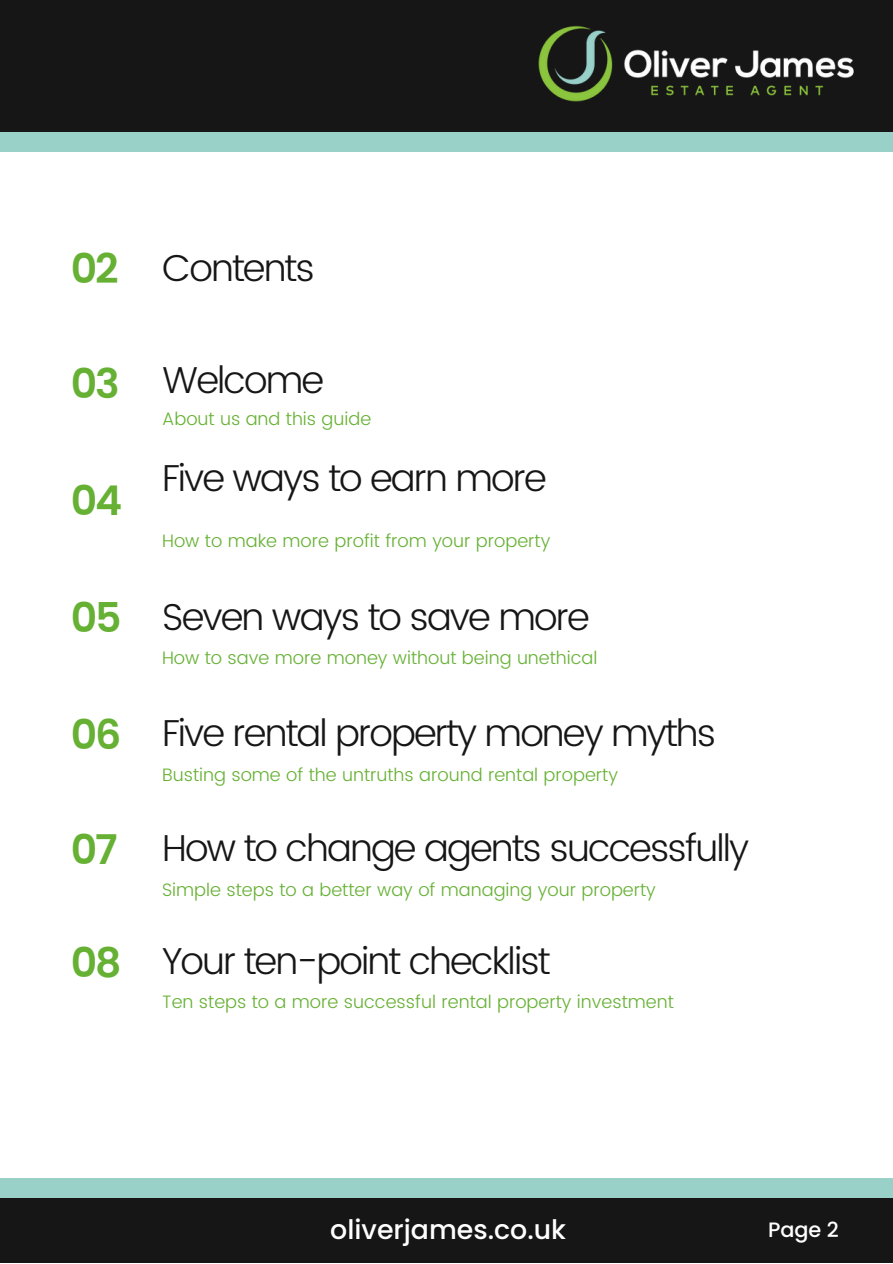
<style>
.page{position:relative;width:893px;height:1264px;background:#fff}
.page>*{position:absolute;margin:0;border:0;box-sizing:border-box;transform-origin:0 0}
.t1{font:600 40.95px "Poppins";letter-spacing:-.05em;color:#66b134}
.t2{font:300 37.5px "Poppins";letter-spacing:-.05em;color:#161616}
.t3{font:500 26.85px "Poppins";color:#fff}
.t4{font:500 20.85px "Poppins";color:#fff}
.t5{font:300 18px "Poppins";color:#66b134}
.s1{font-weight:600;font-size:40.95px;color:#66b134}
</style>
<div class="page">
<div style="left:0;top:113px;width:892px;height:39px;background:#99d0c8"></div>
<div style="left:0;top:0;width:892px;height:132px;background:#161616"></div>
<div style="left:0;top:1178px;width:892px;height:39px;background:#99d0c8"></div>
<div style="left:0;top:1197px;width:892px;height:65px;background:#161616"></div>
<img style="left:538px;top:25px;width:316px;height:77px">
<h2 class="t2" style="left:71px;top:246px;width:245px"><span class="s1">02</span> Contents</h2>
<h1 class="t1" style="left:71px;top:355px;width:50px">03</h1>
<h2 class="t2" style="left:162px;top:358px;width:163px">Welcome</h2>
<p class="t5" style="left:162px;top:408px;width:211px">About us and this guide</p>
<h1 class="t1" style="left:71px;top:472px;width:53px">04</h1>
<h2 class="t2" style="left:162px;top:456px;width:386px">Five ways to earn more</h2>
<p class="t5" style="left:162px;top:530px;width:389px">How to make more profit from your property</p>
<h1 class="t1" style="left:71px;top:589px;width:52px">05</h1>
<h2 class="t2" style="left:162px;top:595px;width:429px">Seven ways to save more</h2>
<p class="t5" style="left:162px;top:647px;width:437px">How to save more money without being unethical</p>
<h1 class="t1" style="left:71px;top:706px;width:52px">06</h1>
<h2 class="t2" style="left:162px;top:711px;width:555px">Five rental property money myths</h2>
<p class="t5" style="left:162px;top:764px;width:457px">Busting some of the untruths around rental property</p>
<h2 class="t2" style="left:71px;top:826px;width:680px"><span class="s1">07</span> How to change agents successfully</h2>
<h1 class="t1" style="left:71px;top:933px;width:52px">08</h1>
<p class="t5" style="left:162px;top:878px;width:495px">Simple steps to a better way of managing your property</p>
<h2 class="t2" style="left:162px;top:939px;width:390px">Your ten-point checklist</h2>
<p class="t5" style="left:162px;top:991px;width:513px">Ten steps to a more successful rental property investment</p>
<h3 class="t3" style="left:330px;top:1210px;width:237px">oliverjames.co.uk</h3>
<p class="t4" style="left:768px;top:1214px;width:72px">Page 2</p>
</div>
